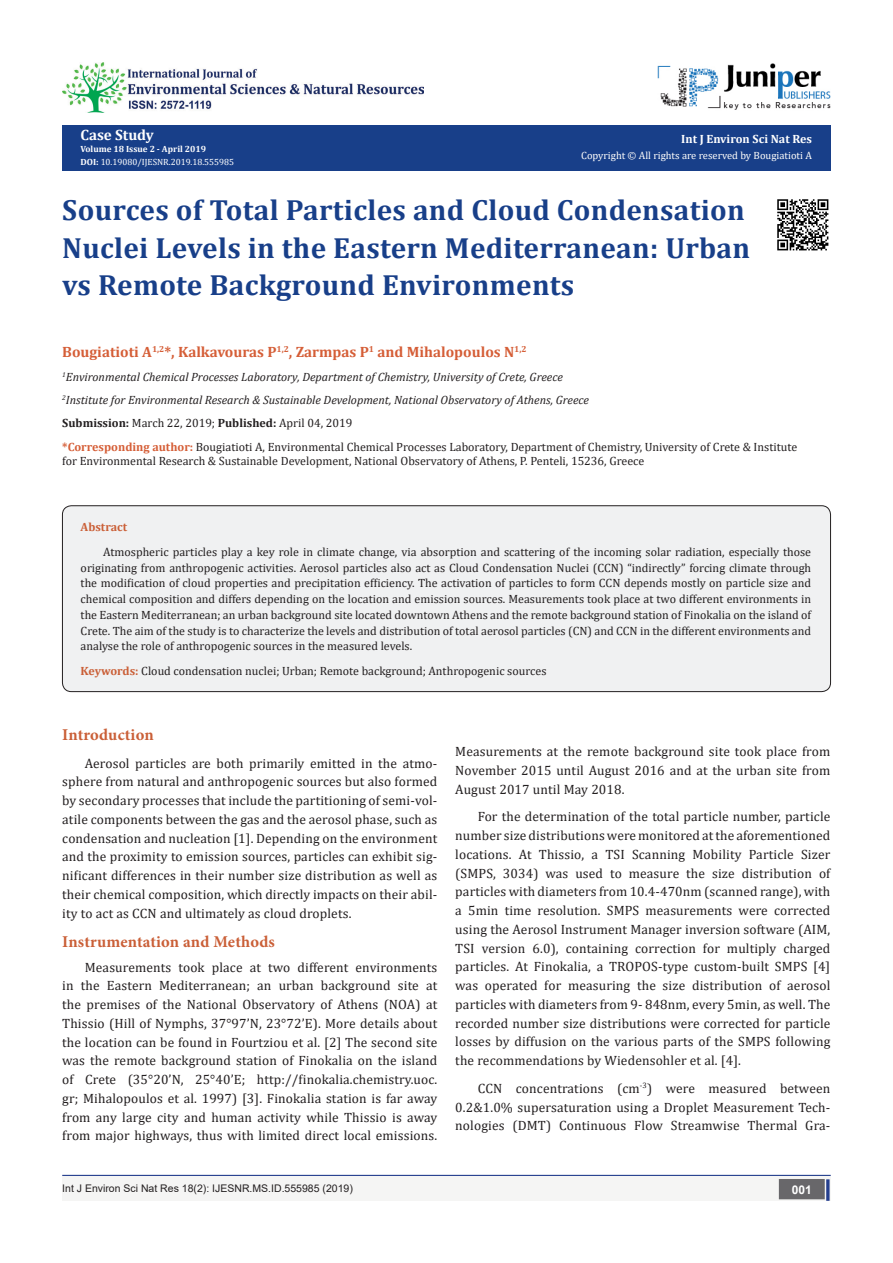
<style>
.page{position:relative;width:893px;height:1263px;background:#fff}
.page>*{position:absolute;margin:0;border:0;box-sizing:border-box;transform-origin:0 0}
.t1{font:700 29.25px/37.5px "Cambria";letter-spacing:.01em;color:#183f89}
.t2{font:700 16.5px "Minion Pro";letter-spacing:.005em;color:#ca5f37}
.t3{font:700 15px "Cambria";color:#d55e37}
.t4{font:700 15px "Cambria";color:#fff}
.t5{font:13.5px/18.8px "Cambria";letter-spacing:.01em;color:#231f20;text-align:justify}
.t6{font:12px/15.8px "Cambria";color:#231f20}
.t7{font:italic 12px "Cambria";color:#231f20}
.t8{font:700 12px "Cambria";color:#fff}
.t9{font:700 12px "Cambria";color:#ca5f37}
.t10{font:700 12px "Arial";color:#fff}
.t11{font:10.5px "Arial";color:#231f20}
.t12{font:10.5px "Cambria";color:#fffefc}
.t13{font:9px "Cambria";color:#fff}
.t14{font:700 9px "Cambria";color:#fff}
.s1{font-weight:700}
.s2{font-weight:700;color:#d55e37}
.s3{font-weight:700;color:#ca5f37}
</style>
<div class="page">
<div style="left:62px;top:1175px;width:494px;height:26px;background:#f5f5f4"></div>
<img style="left:657px;top:63px;width:173px;height:47px">
<div style="left:503px;top:1176px;width:328px;height:25px;background:#f5f5f4"></div>
<div style="left:780px;top:1180px;width:44px;height:18px;background:#68676a"></div>
<div style="left:779px;top:1179px;width:46px;height:20px;border:2px solid #68676a"></div>
<div style="left:826px;top:1179px;width:3px;height:22px;background:#253f8e;border:2px solid #253f8e"></div>
<hr style="left:62px;top:1175px;width:769px;height:1px;background:#253f8e">
<img style="left:62px;top:62px;width:362px;height:51px">
<div style="left:62px;top:125px;width:769px;height:45px;background:#183f89"></div>
<div style="left:62px;top:506px;width:768px;height:186px;background:#f0f1f2;border-radius:9px"></div>
<div style="left:62px;top:505px;width:769px;height:187px;border:1px solid #231f20;border-radius:9px"></div>
<img style="left:777px;top:199px;width:52px;height:52px">
<p class="t4" style="left:80px;top:124px;width:75px">Case Study</p>
<p class="t14" style="left:80px;top:143px;width:127px">Volume 18 Issue 2 - April 2019</p>
<p class="t13" style="left:80px;top:156px;width:155px"><span class="s1">DOI:</span> 10.19080/IJESNR.2019.18.555985</p>
<p class="t8" style="left:681px;top:131px;width:132px">Int J Environ Sci Nat Res</p>
<p class="t12" style="left:581px;top:149px;width:232px">Copyright © All rights are reserved by Bougiatioti A</p>
<p class="t1" style="left:62px;top:191px;width:689px">Sources of Total Particles and Cloud Condensation<br>Nuclei Levels in the Eastern Mediterranean: Urban vs Remote Background Environments</p>
<p class="t3" style="left:62px;top:342px;width:466px">Bougiatioti A<sup>1,2</sup>*, Kalkavouras P<sup>1,2</sup>, Zarmpas P<sup>1</sup> and Mihalopoulos N<sup>1,2</sup></p>
<p class="t7" style="left:62px;top:368px;width:502px"><sup>1</sup>Environmental Chemical Processes Laboratory, Department of Chemistry, University of Crete, Greece</p>
<p class="t7" style="left:62px;top:391px;width:528px"><sup>2</sup>Institute for Environmental Research &amp; Sustainable Development, National Observatory of Athens, Greece</p>
<p class="t6" style="left:62px;top:415px;width:292px"><span class="s1">Submission:</span> March 22, 2019; <span class="s1">Published:</span> April 04, 2019</p>
<p class="t6" style="left:62px;top:439px;width:736px;line-height:14.4px"><span class="s2">*Corresponding author:</span> Bougiatioti A, Environmental Chemical Processes Laboratory, Department of Chemistry, University of Crete &amp; Institute for Environmental Research &amp; Sustainable Development, National Observatory of Athens, P. Penteli, 15236, Greece</p>
<p class="t9" style="left:81px;top:518px;width:48px">Abstract</p>
<p class="t6" style="left:81px;top:544px;width:732px;text-align:justify;text-indent:22px">Atmospheric particles play a key role in climate change, via absorption and scattering of the incoming solar radiation, especially those originating from anthropogenic activities. Aerosol particles also act as Cloud Condensation Nuclei (CCN) “indirectly” forcing climate through the modification of cloud properties and precipitation efficiency. The activation of particles to form CCN depends mostly on particle size and chemical composition and differs depending on the location and emission sources. Measurements took place at two different environments in the Eastern Mediterranean; an urban background site located downtown Athens and the remote background station of Finokalia on the island of Crete. The aim of the study is to characterize the levels and distribution of total aerosol particles (CN) and CCN in the different environments and analyse the role of anthropogenic sources in the measured levels.</p>
<p class="t6" style="left:81px;top:663px;width:467px"><span class="s3">Keywords:</span> Cloud condensation nuclei; Urban; Remote background; Anthropogenic sources</p>
<p class="t2" style="left:62px;top:723px;width:93px">Introduction</p>
<p class="t5" style="left:62px;top:753px;width:377px;text-indent:22px">Aerosol particles are both primarily emitted in the atmo&shy;sphere from natural and anthropogenic sources but also formed by secondary processes that include the partitioning of semi-vol&shy;atile components between the gas and the aerosol phase, such as condensation and nucleation [1]. Depending on the environment and the proximity to emission sources, particles can exhibit sig&shy;nificant differences in their number size distribution as well as their chemical composition, which directly impacts on their abil&shy;ity to act as CCN and ultimately as cloud droplets.</p>
<p class="t2" style="left:62px;top:930px;width:214px">Instrumentation and Methods</p>
<p class="t5" style="left:62px;top:957px;width:377px;text-indent:22px">Measurements took place at two different environments in the Eastern Mediterranean; an urban background site at the premises of the National Observatory of Athens (NOA) at Thissio (Hill of Nymphs, 37°97’N, 23°72’E). More details about the location can be found in Fourtziou et al. [2] The second site was the remote background station of Finokalia on the island of Crete (35°20’N, 25°40’E; http://finokalia.chemistry.uoc. gr; Mihalopoulos et al. 1997) [3]. Finokalia station is far away from any large city and human activity while Thissio is away from major highways, thus with limited direct local emissions.</p>
<p class="t5" style="left:455px;top:742px;width:377px">Measurements at the remote background site took place from November 2015 until August 2016 and at the urban site from August 2017 until May 2018.</p>
<p class="t5" style="left:455px;top:807px;width:377px;text-indent:22px">For the determination of the total particle number, particle number size distributions were monitored at the aforementioned locations. At Thissio, a TSI Scanning Mobility Particle Sizer (SMPS, 3034) was used to measure the size distribution of particles with diameters from 10.4-470nm (scanned range), with a 5min time resolution. SMPS measurements were corrected using the Aerosol Instrument Manager inversion software (AIM, TSI version 6.0), containing correction for multiply charged particles. At Finokalia, a TROPOS-type custom-built SMPS [4] was operated for measuring the size distribution of aerosol particles with diameters from 9- 848nm, every 5min, as well. The recorded number size distributions were corrected for particle losses by diffusion on the various parts of the SMPS following the recommendations by Wiedensohler et al. [4].</p>
<p class="t5" style="left:455px;top:1079px;width:377px;text-indent:22px">CCN concentrations (cm<sup>-3</sup>) were measured between 0.2&amp;1.0% supersaturation using a Droplet Measurement Tech&shy;nologies (DMT) Continuous Flow Streamwise Thermal Gra-</p>
<p class="t11" style="left:62px;top:1181px;width:292px">Int J Environ Sci Nat Res 18(2): IJESNR.MS.ID.555985 (2019)</p>
<p class="t10" style="left:792px;top:1181px;width:22px">001</p>
</div>
